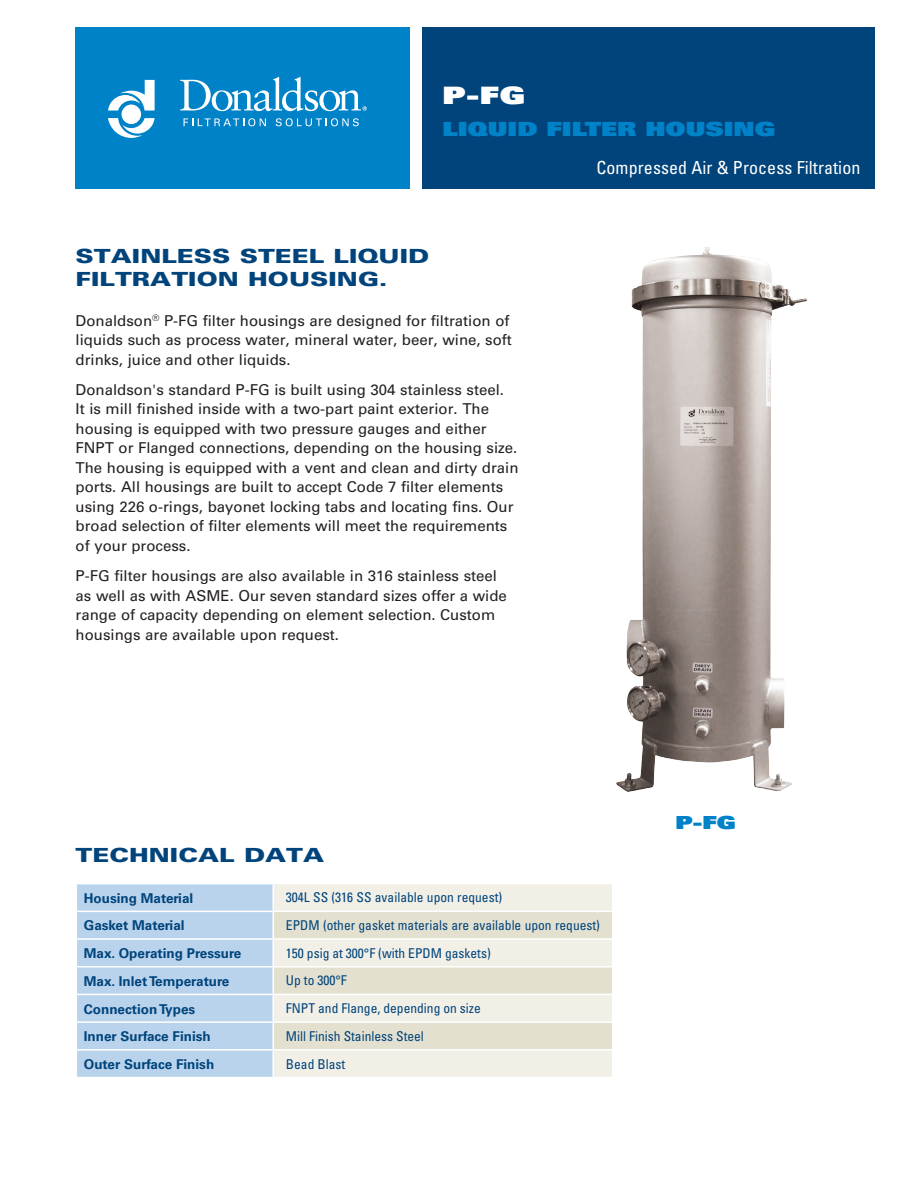
<style>
.page{position:relative;width:918px;height:1188px;background:#fff}
.page>*{position:absolute;margin:0;border:0;box-sizing:border-box;transform-origin:0 0}
.t1{font:24px "Univers LT Std X Black";color:#fff;scale:1.3 1}
.Section_Headline{font:900 19.5px/23.4px "Univers LT Std";color:#00447b;scale:1.3 1}
.t2{font:19.5px "Univers LT Std X Black";color:#0082c8;scale:1.3 1}
.Bullet_text{font:900 19.5px "Univers LT Std";color:#00447b;scale:1.3 1}
.t3{font:condensed 18px "Univers LT Std";letter-spacing:.005em;color:#fff}
.Product_Description{font:18px "Univers LT Std X Black";color:#0082c8;scale:1.3 1}
.Body{font:15px/19.5px "Univers LT Std";color:#231f20}
._1st_Description_Par{font:700 13.5px "Univers LT Std";color:#00447b}
._1st_Description_Par-2{font:condensed 13.5px "Univers LT Std";color:#00447b}
.Table_Copy-_Left{font:condensed 13.5px "Univers LT Std";color:#00447b}
</style>
<div class="page">
<div style="left:422px;top:27px;width:453px;height:162px;background:#00447b"></div>
<div style="left:75px;top:27px;width:335px;height:162px;background:#0082c8"></div>
<svg style="left:184px;top:118px;width:82px;height:8px"></svg>
<svg style="left:276px;top:118px;width:83px;height:8px"></svg>
<svg style="left:108px;top:80px;width:47px;height:58px"></svg>
<svg style="left:180px;top:77px;width:187px;height:34px"></svg>
<img style="left:616px;top:247px;width:191px;height:545px">
<div style="left:274px;top:884px;width:338px;height:193px;background:#f2efe6"></div>
<svg style="left:274px;top:912px;width:338px;height:137px;background:#e9e6d9"></svg>
<svg style="left:76px;top:884px;width:197px;height:193px;background:#bcd5ed"></svg>
<hr style="left:272px;top:1051px;width:2px;height:26px;background:#fff">
<hr style="left:272px;top:884px;width:2px;height:27px;background:#fff">
<hr style="left:273px;top:911px;width:340px;height:1px;background:#fff">
<hr style="left:273px;top:938px;width:340px;height:2px;background:#fff">
<hr style="left:273px;top:966px;width:340px;height:1px;background:#fff">
<hr style="left:273px;top:994px;width:340px;height:1px;background:#fff">
<hr style="left:273px;top:1021px;width:340px;height:2px;background:#fff">
<hr style="left:273px;top:1049px;width:340px;height:2px;background:#fff">
<h1 class="t1" style="left:442px;top:80px;width:65px">P-FG</h1>
<h2 class="t2" style="left:442px;top:116px;width:258px">LIQUID FILTER HOUSING</h2>
<p class="t3" style="left:596px;top:156px;width:265px">Compressed Air &amp; Process Filtration</p>
<p class="Section_Headline" style="left:76px;top:244px;width:274px">STAINLESS STEEL LIQUID<br>FILTRATION HOUSING.</p>
<p class="Body" style="left:76px;top:311px;width:438px">Donaldson<sup>®</sup> P-FG filter housings are designed for filtration of liquids such as process water, mineral water, beer, wine, soft drinks, juice and other liquids.</p>
<p class="Body" style="left:76px;top:380px;width:445px">Donaldson's standard P-FG is built using 304 stainless steel.<br>It is mill finished inside with a two-part paint exterior. The housing is equipped with two pressure gauges and either FNPT or Flanged connections, depending on the housing size.<br>The housing is equipped with a vent and clean and dirty drain ports. All housings are built to accept Code 7 filter elements using 226 o-rings, bayonet locking tabs and locating fins. Our broad selection of filter elements will meet the requirements of your process.</p>
<p class="Body" style="left:76px;top:566px;width:433px">P-FG filter housings are also available in 316 stainless steel as well as with ASME. Our seven standard sizes offer a wide range of capacity depending on element selection. Custom housings are available upon request.</p>
<p class="Bullet_text" style="left:76px;top:843px;width:193px">TECHNICAL DATA</p>
<p class="_1st_Description_Par" style="left:84px;top:890px;width:111px">Housing Material</p>
<p class="Table_Copy-_Left" style="left:286px;top:889px;width:218px">304L SS (316 SS available upon request)</p>
<p class="_1st_Description_Par" style="left:84px;top:918px;width:102px">Gasket Material</p>
<p class="Table_Copy-_Left" style="left:286px;top:917px;width:316px">EPDM (other gasket materials are available upon request)</p>
<p class="_1st_Description_Par" style="left:84px;top:945px;width:159px">Max. Operating Pressure</p>
<p class="_1st_Description_Par-2" style="left:286px;top:944px;width:206px">150 psig at 300°F (with EPDM gaskets)</p>
<p class="_1st_Description_Par" style="left:84px;top:973px;width:147px">Max. Inlet Temperature</p>
<p class="_1st_Description_Par-2" style="left:286px;top:972px;width:62px">Up to 300°F</p>
<p class="_1st_Description_Par" style="left:84px;top:1001px;width:113px">Connection Types</p>
<p class="_1st_Description_Par-2" style="left:286px;top:1000px;width:196px">FNPT and Flange, depending on size</p>
<p class="_1st_Description_Par" style="left:84px;top:1029px;width:128px">Inner Surface Finish</p>
<p class="_1st_Description_Par-2" style="left:286px;top:1028px;width:139px">Mill Finish Stainless Steel</p>
<p class="_1st_Description_Par" style="left:84px;top:1056px;width:132px">Outer Surface Finish</p>
<p class="_1st_Description_Par-2" style="left:286px;top:1055px;width:61px">Bead Blast</p>
<p class="Product_Description" style="left:676px;top:810px;width:48px">P-FG</p>
</div>
